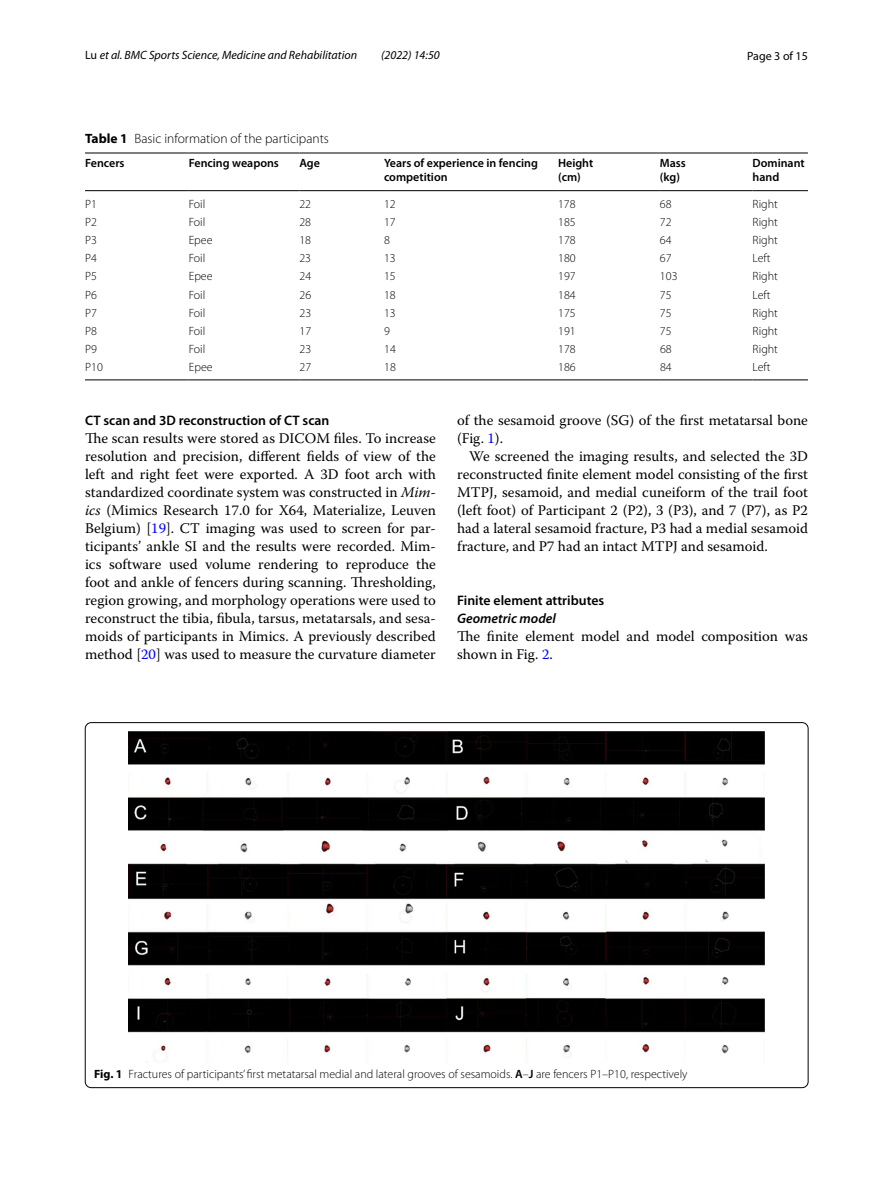
<style>
.page{position:relative;width:893px;height:1187px;background:#fff}
.page>*{position:absolute;margin:0;border:0;box-sizing:border-box;transform-origin:0 0}
.t1{font:14.7px/18px "Warnock Pro";color:#000;text-align:justify}
.t2{font:600 13.8px "Myriad Pro";color:#000}
.t3{font:italic 600 13.8px "Myriad Pro";color:#000}
.t4{font:300 13.5px "Myriad Pro";color:#000}
.t5{font:300 12px "Myriad Pro";color:#000}
.t6{font:600 12px/13.5px "Myriad Pro";color:#000}
.t7{font:italic 12px "Myriad Pro";color:#000}
.t8{font:12px "Myriad Pro";color:#000}
.s1{font-style:normal}
.s2{font-weight:700}
.s3{font-style:italic}
.s4{color:#00f}
.s5{font-weight:600}
</style>
<div class="page">
<hr style="left:85px;top:153px;width:104px;height:1px;background:#000">
<hr style="left:85px;top:190px;width:104px;height:1px;background:#000">
<hr style="left:189px;top:153px;width:110px;height:1px;background:#000">
<hr style="left:189px;top:190px;width:110px;height:1px;background:#000">
<hr style="left:299px;top:153px;width:85px;height:1px;background:#000">
<hr style="left:299px;top:190px;width:85px;height:1px;background:#000">
<hr style="left:384px;top:153px;width:174px;height:1px;background:#000">
<hr style="left:384px;top:190px;width:174px;height:1px;background:#000">
<hr style="left:558px;top:153px;width:102px;height:1px;background:#000">
<hr style="left:558px;top:190px;width:102px;height:1px;background:#000">
<hr style="left:660px;top:153px;width:92px;height:1px;background:#000">
<hr style="left:660px;top:190px;width:92px;height:1px;background:#000">
<hr style="left:752px;top:153px;width:56px;height:1px;background:#000">
<hr style="left:752px;top:190px;width:56px;height:1px;background:#000">
<hr style="left:85px;top:379px;width:104px;height:1px;background:#000">
<hr style="left:189px;top:379px;width:110px;height:1px;background:#000">
<hr style="left:299px;top:379px;width:85px;height:1px;background:#000">
<hr style="left:384px;top:379px;width:174px;height:1px;background:#000">
<hr style="left:558px;top:379px;width:102px;height:1px;background:#000">
<hr style="left:660px;top:379px;width:92px;height:1px;background:#000">
<hr style="left:752px;top:379px;width:56px;height:1px;background:#000">
<img style="left:129px;top:731px;width:636px;height:331px">
<p class="t7" style="left:85px;top:48px;width:274px"><span class="s1">Lu</span> et al. BMC Sports Science, Medicine and Rehabilitation</p>
<p class="t7" style="left:381px;top:48px;width:60px">(2022) 14:50</p>
<p class="t8" style="left:747px;top:48px;width:62px">Page 3 of 15</p>
<p class="t4" style="left:85px;top:131px;width:245px"><span class="s2">Table 1</span> Basic information of the participants</p>
<p class="t6" style="left:85px;top:156px;width:41px">Fencers</p>
<p class="t6" style="left:189px;top:156px;width:92px">Fencing weapons</p>
<p class="t6" style="left:299px;top:156px;width:22px">Age</p>
<p class="t6" style="left:384px;top:156px;width:155px">Years of experience in fencing competition</p>
<p class="t6" style="left:558px;top:156px;width:37px">Height (cm)</p>
<p class="t6" style="left:660px;top:156px;width:28px">Mass (kg)</p>
<p class="t6" style="left:752px;top:156px;width:54px">Dominant hand</p>
<p class="t5" style="left:85px;top:197px;width:13px">P1</p>
<p class="t5" style="left:189px;top:197px;width:18px">Foil</p>
<p class="t5" style="left:299px;top:197px;width:13px">22</p>
<p class="t5" style="left:384px;top:197px;width:13px">12</p>
<p class="t5" style="left:558px;top:197px;width:19px">178</p>
<p class="t5" style="left:660px;top:197px;width:13px">68</p>
<p class="t5" style="left:752px;top:197px;width:27px">Right</p>
<p class="t5" style="left:85px;top:215px;width:13px">P2</p>
<p class="t5" style="left:189px;top:215px;width:18px">Foil</p>
<p class="t5" style="left:299px;top:215px;width:13px">28</p>
<p class="t5" style="left:384px;top:215px;width:13px">17</p>
<p class="t5" style="left:558px;top:215px;width:19px">185</p>
<p class="t5" style="left:660px;top:215px;width:13px">72</p>
<p class="t5" style="left:752px;top:215px;width:27px">Right</p>
<p class="t5" style="left:85px;top:233px;width:13px">P3</p>
<p class="t5" style="left:189px;top:233px;width:25px">Epee</p>
<p class="t5" style="left:299px;top:233px;width:13px">18</p>
<p class="t5" style="left:384px;top:233px;width:7px">8</p>
<p class="t5" style="left:558px;top:233px;width:19px">178</p>
<p class="t5" style="left:660px;top:233px;width:13px">64</p>
<p class="t5" style="left:753px;top:233px;width:27px">Right</p>
<p class="t5" style="left:85px;top:252px;width:13px">P4</p>
<p class="t5" style="left:189px;top:252px;width:18px">Foil</p>
<p class="t5" style="left:299px;top:252px;width:13px">23</p>
<p class="t5" style="left:384px;top:252px;width:13px">13</p>
<p class="t5" style="left:558px;top:252px;width:19px">180</p>
<p class="t5" style="left:660px;top:252px;width:13px">67</p>
<p class="t5" style="left:753px;top:252px;width:19px">Left</p>
<p class="t5" style="left:85px;top:270px;width:13px">P5</p>
<p class="t5" style="left:189px;top:270px;width:25px">Epee</p>
<p class="t5" style="left:299px;top:270px;width:13px">24</p>
<p class="t5" style="left:384px;top:270px;width:13px">15</p>
<p class="t5" style="left:558px;top:270px;width:19px">197</p>
<p class="t5" style="left:660px;top:270px;width:19px">103</p>
<p class="t5" style="left:753px;top:270px;width:27px">Right</p>
<p class="t5" style="left:85px;top:288px;width:13px">P6</p>
<p class="t5" style="left:189px;top:288px;width:18px">Foil</p>
<p class="t5" style="left:299px;top:288px;width:13px">26</p>
<p class="t5" style="left:384px;top:288px;width:13px">18</p>
<p class="t5" style="left:558px;top:288px;width:19px">184</p>
<p class="t5" style="left:660px;top:288px;width:13px">75</p>
<p class="t5" style="left:753px;top:288px;width:19px">Left</p>
<p class="t5" style="left:85px;top:306px;width:13px">P7</p>
<p class="t5" style="left:189px;top:306px;width:18px">Foil</p>
<p class="t5" style="left:299px;top:306px;width:13px">23</p>
<p class="t5" style="left:384px;top:306px;width:13px">13</p>
<p class="t5" style="left:558px;top:306px;width:19px">175</p>
<p class="t5" style="left:660px;top:306px;width:13px">75</p>
<p class="t5" style="left:753px;top:306px;width:27px">Right</p>
<p class="t5" style="left:85px;top:324px;width:13px">P8</p>
<p class="t5" style="left:189px;top:324px;width:18px">Foil</p>
<p class="t5" style="left:299px;top:324px;width:13px">17</p>
<p class="t5" style="left:384px;top:324px;width:7px">9</p>
<p class="t5" style="left:558px;top:324px;width:19px">191</p>
<p class="t5" style="left:660px;top:324px;width:13px">75</p>
<p class="t5" style="left:753px;top:324px;width:27px">Right</p>
<p class="t5" style="left:85px;top:342px;width:13px">P9</p>
<p class="t5" style="left:189px;top:342px;width:18px">Foil</p>
<p class="t5" style="left:300px;top:342px;width:13px">23</p>
<p class="t5" style="left:384px;top:342px;width:13px">14</p>
<p class="t5" style="left:558px;top:342px;width:19px">178</p>
<p class="t5" style="left:660px;top:342px;width:13px">68</p>
<p class="t5" style="left:753px;top:342px;width:27px">Right</p>
<p class="t5" style="left:85px;top:361px;width:19px">P10</p>
<p class="t5" style="left:189px;top:361px;width:25px">Epee</p>
<p class="t5" style="left:300px;top:361px;width:13px">27</p>
<p class="t5" style="left:384px;top:361px;width:13px">18</p>
<p class="t5" style="left:558px;top:361px;width:19px">186</p>
<p class="t5" style="left:660px;top:361px;width:13px">84</p>
<p class="t5" style="left:753px;top:361px;width:19px">Left</p>
<p class="t2" style="left:85px;top:411px;width:246px">CT scan and 3D reconstruction of CT scan</p>
<p class="t1" style="left:85px;top:428px;width:352px">The scan results were stored as DICOM files. To increase resolution and precision, different fields of view of the left and right feet were exported. A 3D foot arch with standardized coordinate system was constructed in <span class="s3">Mim&shy;ics</span> (Mimics Research 17.0 for X64, Materialize, Leuven Belgium) [<span class="s4">19</span>]. CT imaging was used to screen for par&shy;ticipants’ ankle SI and the results were recorded. Mim&shy;ics software used volume rendering to reproduce the foot and ankle of fencers during scanning. Thresholding, region growing, and morphology operations were used to reconstruct the tibia, fibula, tarsus, metatarsals, and sesa&shy;moids of participants in Mimics. A previously described method [<span class="s4">20</span>] was used to measure the curvature diameter</p>
<p class="t1" style="left:457px;top:411px;width:352px">of the sesamoid groove (SG) of the first metatarsal bone (Fig. <span class="s4">1</span>).</p>
<p class="t1" style="left:457px;top:447px;width:352px;text-indent:12px">We screened the imaging results, and selected the 3D reconstructed finite element model consisting of the first MTPJ, sesamoid, and medial cuneiform of the trail foot (left foot) of Participant 2 (P2), 3 (P3), and 7 (P7), as P2 had a lateral sesamoid fracture, P3 had a medial sesamoid fracture, and P7 had an intact MTPJ and sesamoid.</p>
<p class="t2" style="left:457px;top:591px;width:149px">Finite element attributes</p>
<p class="t3" style="left:457px;top:609px;width:100px">Geometric model</p>
<p class="t1" style="left:457px;top:626px;width:352px">The finite element model and model composition was shown in Fig. <span class="s4">2</span>.</p>
<p class="t5" style="left:94px;top:1067px;width:595px"><span class="s2">Fig. 1</span> Fractures of participants’ first metatarsal medial and lateral grooves of sesamoids. <span class="s5">A</span>–<span class="s5">J</span> are fencers P1–P10, respectively</p>
</div>
